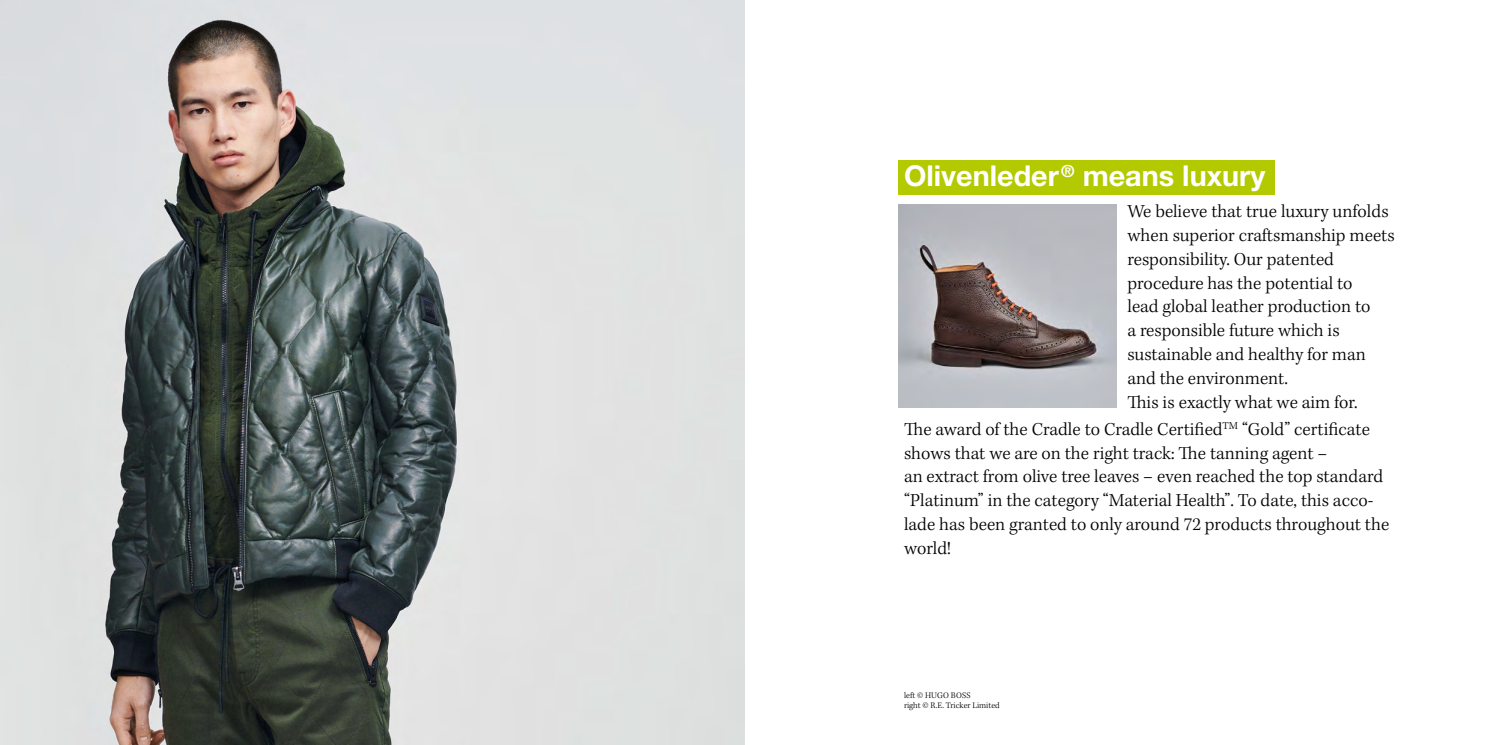
<style>
.page{position:relative;width:1489px;height:745px;background:#fff}
.page>*{position:absolute;margin:0;border:0;box-sizing:border-box;transform-origin:0 0}
.t1{font:700 28.75px "Helvetica Neue";color:#fff}
.t2{font:300 18.75px/23.8px "Kepler Std";color:#000}
.t3{font:300 8.75px/10.5px "Kepler Std";color:#000}
</style>
<div class="page">
<div style="left:898px;top:160px;width:376px;height:35px;background:#b3c900"></div>
<img style="left:0;top:0;width:744px;height:744px">
<img style="left:898px;top:204px;width:218px;height:203px">
<h1 class="t1" style="left:904px;top:158px;width:363px">Olivenleder <sup>®</sup> means luxury</h1>
<p class="t2" style="left:1127px;top:200px;width:269px">We believe that true luxury unfolds when superior craftsmanship meets responsibility. Our patented procedure has the potential to<br>lead global leather production to<br>a responsible future which is sustainable and healthy for man and the environment.<br>This is exactly what we aim for.</p>
<p class="t2" style="left:904px;top:417px;width:486px">The award of the Cradle to Cradle Certified<sup>TM</sup> “Gold” certificate shows that we are on the right track: The tanning agent –<br>an extract from olive tree leaves – even reached the top standard “Platinum” in the category “Material Health”. To date, this acco&shy;lade has been granted to only around 72 products throughout the world!</p>
<p class="t3" style="left:904px;top:689px;width:97px">left © HUGO BOSS<br>right © R.E. Tricker Limited</p>
</div>
